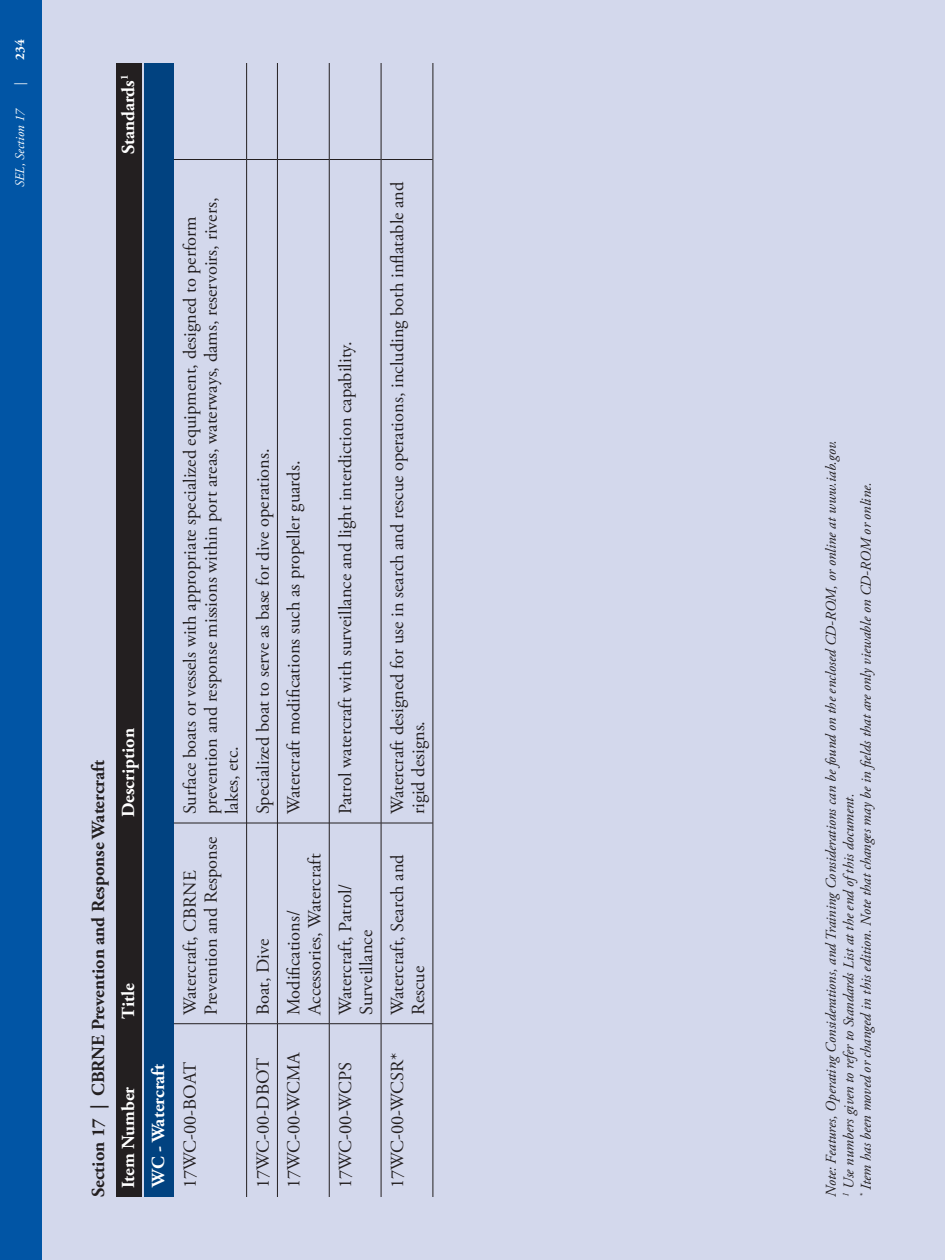
<style>
.page{position:relative;width:945px;height:1260px;background:#d3d8ec}
.page>*{position:absolute;margin:0;border:0;box-sizing:border-box;transform-origin:0 0}
.t1{font:18.38px/21px "Adobe Garamond Pro";color:#231f20}
.t2{font:700 18.38px "Adobe Garamond Pro";letter-spacing:-.005em;color:#fff}
.t3{font:700 18.38px "Adobe Garamond Pro";color:#231f20}
.t4{font:italic 14.88px/17.5px "Adobe Garamond Pro";color:#231f20}
.t5{font:italic 13.12px "Adobe Garamond Pro";color:#fff}
.t6{font:700 13.12px "Adobe Garamond Pro";color:#fff}
</style>
<div class="page">
<div style="left:0;top:0;width:42px;height:1260px;background:#0155a5"></div>
<div style="left:117px;top:63px;width:25px;height:1134px;background:#231f20"></div>
<div style="left:144px;top:63px;width:30px;height:1134px;background:#014280"></div>
<hr style="left:246px;top:1024px;width:1px;height:173px;background:#231f20">
<hr style="left:246px;top:823px;width:1px;height:201px;background:#231f20">
<hr style="left:246px;top:160px;width:1px;height:663px;background:#231f20">
<hr style="left:246px;top:63px;width:1px;height:97px;background:#231f20">
<hr style="left:277px;top:1024px;width:1px;height:173px;background:#231f20">
<hr style="left:277px;top:823px;width:1px;height:201px;background:#231f20">
<hr style="left:277px;top:160px;width:1px;height:663px;background:#231f20">
<hr style="left:277px;top:63px;width:1px;height:97px;background:#231f20">
<hr style="left:329px;top:1024px;width:1px;height:173px;background:#231f20">
<hr style="left:329px;top:823px;width:1px;height:201px;background:#231f20">
<hr style="left:329px;top:160px;width:1px;height:663px;background:#231f20">
<hr style="left:329px;top:63px;width:1px;height:97px;background:#231f20">
<hr style="left:381px;top:1024px;width:1px;height:173px;background:#231f20">
<hr style="left:381px;top:823px;width:1px;height:201px;background:#231f20">
<hr style="left:381px;top:160px;width:1px;height:663px;background:#231f20">
<hr style="left:381px;top:63px;width:1px;height:97px;background:#231f20">
<hr style="left:433px;top:1024px;width:1px;height:173px;background:#231f20">
<hr style="left:433px;top:823px;width:1px;height:201px;background:#231f20">
<hr style="left:433px;top:160px;width:1px;height:663px;background:#231f20">
<hr style="left:433px;top:63px;width:1px;height:97px;background:#231f20">
<hr style="left:174px;top:1023px;width:72px;height:1px;background:#231f20">
<hr style="left:174px;top:823px;width:72px;height:1px;background:#231f20">
<hr style="left:174px;top:159px;width:72px;height:1px;background:#231f20">
<hr style="left:247px;top:1023px;width:30px;height:1px;background:#231f20">
<hr style="left:247px;top:823px;width:30px;height:1px;background:#231f20">
<hr style="left:247px;top:159px;width:30px;height:1px;background:#231f20">
<hr style="left:278px;top:1023px;width:51px;height:1px;background:#231f20">
<hr style="left:278px;top:823px;width:51px;height:1px;background:#231f20">
<hr style="left:278px;top:159px;width:51px;height:1px;background:#231f20">
<hr style="left:329px;top:1023px;width:52px;height:1px;background:#231f20">
<hr style="left:329px;top:823px;width:52px;height:1px;background:#231f20">
<hr style="left:329px;top:159px;width:52px;height:1px;background:#231f20">
<hr style="left:381px;top:1023px;width:52px;height:1px;background:#231f20">
<hr style="left:381px;top:823px;width:52px;height:1px;background:#231f20">
<hr style="left:381px;top:159px;width:52px;height:1px;background:#231f20">
<p class="t6" style="left:12px;top:60px;width:22px;rotate:-90deg">234</p>
<p class="t5" style="left:12px;top:86px;width:5px;rotate:-90deg">|</p>
<p class="t5" style="left:12px;top:187px;width:81px;rotate:-90deg">SEL, Section 17</p>
<p class="t2" style="left:118px;top:154px;width:81px;rotate:-90deg">Standards<sup>1</sup></p>
<p class="t3" style="left:88px;top:1197px;width:439px;rotate:-90deg">Section 17 | CBRNE Prevention and Response Watercraft</p>
<p class="t2" style="left:118px;top:817px;width:91px;rotate:-90deg">Description</p>
<p class="t2" style="left:118px;top:1019px;width:37px;rotate:-90deg">Title</p>
<p class="t2" style="left:118px;top:1188px;width:103px;rotate:-90deg">Item Number</p>
<p class="t1" style="left:180px;top:814px;width:618px;rotate:-90deg">Surface boats or vessels with appropriate specialized equipment, designed to perform prevention and response missions within port areas, waterways, dams, reservoirs, rivers, lakes, etc.</p>
<p class="t1" style="left:180px;top:1015px;width:179px;rotate:-90deg">Watercraft, CBRNE<br>Prevention and Response</p>
<p class="t2" style="left:148px;top:1187px;width:124px;rotate:-90deg">WC - Watercraft</p>
<p class="t1" style="left:180px;top:1188px;width:128px;rotate:-90deg">17WC-00-BOAT</p>
<p class="t1" style="left:253px;top:814px;width:367px;rotate:-90deg">Specialized boat to serve as base for dive operations.</p>
<p class="t1" style="left:284px;top:814px;width:355px;rotate:-90deg">Watercraft modifications such as propeller guards.</p>
<p class="t1" style="left:253px;top:1015px;width:78px;rotate:-90deg">Boat, Dive</p>
<p class="t1" style="left:253px;top:1188px;width:132px;rotate:-90deg">17WC-00-DBOT</p>
<p class="t1" style="left:284px;top:1015px;width:163px;rotate:-90deg">Modifications/<br>Accessories, Watercraft</p>
<p class="t1" style="left:284px;top:1188px;width:138px;rotate:-90deg">17WC-00-WCMA</p>
<p class="t1" style="left:336px;top:814px;width:474px;rotate:-90deg">Patrol watercraft with surveillance and light interdiction capability.</p>
<p class="t1" style="left:336px;top:1015px;width:133px;rotate:-90deg">Watercraft, Patrol/<br>Surveillance</p>
<p class="t1" style="left:336px;top:1188px;width:128px;rotate:-90deg">17WC-00-WCPS</p>
<p class="t1" style="left:387px;top:814px;width:634px;rotate:-90deg">Watercraft designed for use in search and rescue operations, including both inflatable and rigid designs.</p>
<p class="t1" style="left:387px;top:1015px;width:162px;rotate:-90deg">Watercraft, Search and<br>Rescue</p>
<p class="t1" style="left:387px;top:1188px;width:137px;rotate:-90deg">17WC-00-WCSR*</p>
<p class="t4" style="left:823px;top:1197px;width:758px;rotate:-90deg">Note: Features, Operating Considerations, and Training Considerations can be found on the enclosed CD-ROM, or online at www.iab.gov.<br><sup>1</sup> Use numbers given to refer to Standards List at the end ofthis document.<br><sup>*</sup> Item has been moved or changed in this edition. Note that changes may be in fields that are only viewable on CD-ROM or online.</p>
</div>
